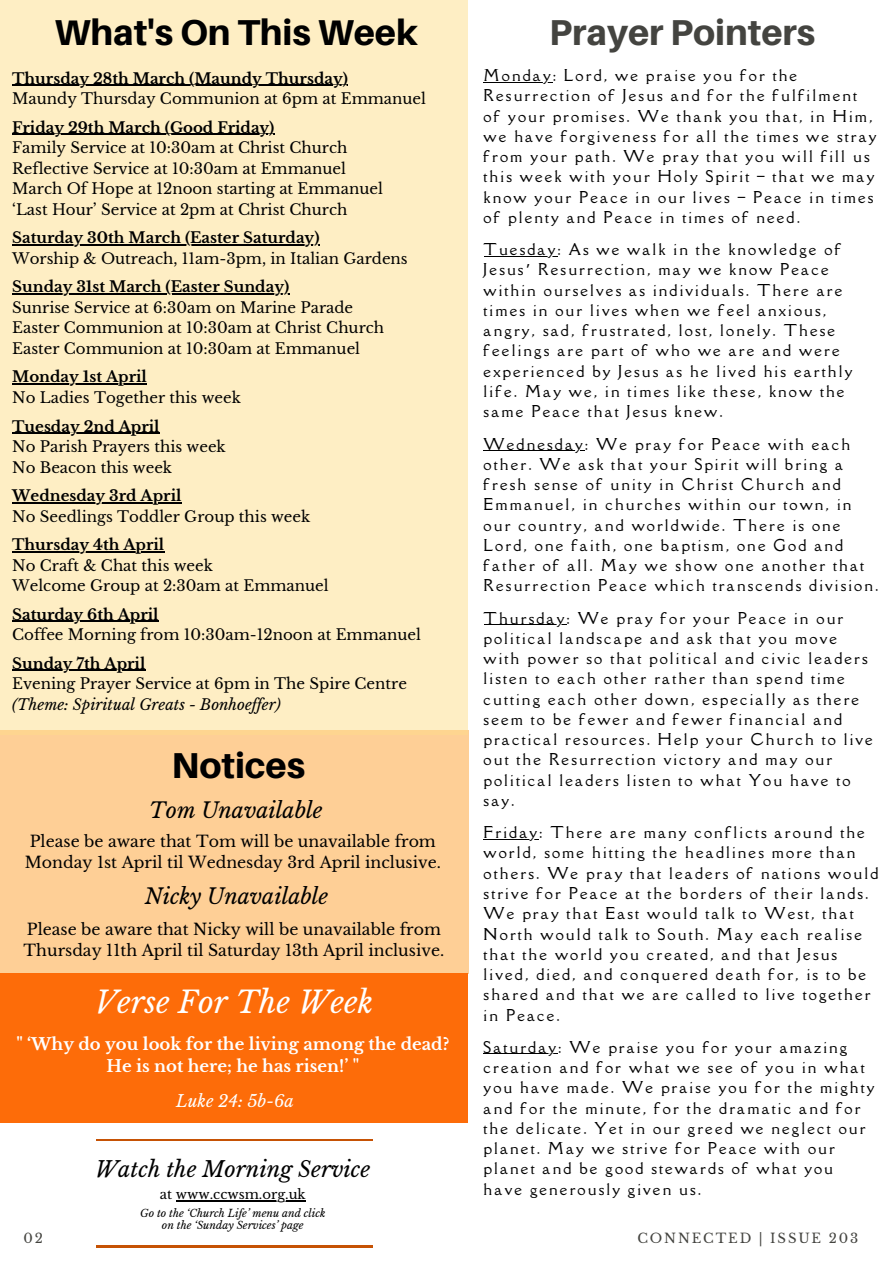
<style>
.page{position:relative;width:894px;height:1264px;background:#fff}
.page>*{position:absolute;margin:0;border:0;box-sizing:border-box;transform-origin:0 0}
.t1{font:800 36px "Aileron";color:#000}
.t2{font:800 36px "Aileron";color:#444440}
.t3{font:italic 30px "Libre Baskerville";color:#fff}
.t4{font:italic 21.6px "Libre Baskerville";color:#000}
.t5{font:italic 21.3px "Libre Baskerville";color:#000}
.t6{font:700 16.5px/22.5px "Libre Baskerville";color:#fff;text-align:center}
.t7{font:italic 16.5px "Libre Baskerville";color:#fff}
.t8{font:15.75px/21.3px "Libre Baskerville";color:#000}
.t9{font:15px/20.2px "Della Respira";letter-spacing:.14em;color:#000}
.t10{font:15px/20.5px "Libre Baskerville";color:#000}
.t11{font:13.2px "Libre Baskerville";letter-spacing:.14em;color:#444440}
.t12{font:13.2px "Libre Baskerville";color:#000}
.t13{font:italic 10.5px "Libre Baskerville";color:#000}
.s1{font-family:"Noto Sans Gurmukhi"}
.s2{font-weight:700}
.s3{font-style:italic}
</style>
<div class="page">
<div style="left:0;top:730px;width:468px;height:243px;background:#fecf96"></div>
<div style="left:0;top:973px;width:467px;height:150px;background:#fd6c09"></div>
<div style="left:0;top:0;width:467px;height:734px;background:#feeec4"></div>
<hr style="left:176px;top:1199px;width:130px;height:2px;background:#000">
<hr style="left:97px;top:1139px;width:276px;height:1px;background:#c65204">
<hr style="left:97px;top:1245px;width:276px;height:2px;background:#c65204">
<hr style="left:12px;top:85px;width:336px;height:1px;background:#000">
<hr style="left:12px;top:134px;width:262px;height:1px;background:#000">
<hr style="left:12px;top:244px;width:307px;height:1px;background:#000">
<hr style="left:12px;top:293px;width:277px;height:1px;background:#000">
<hr style="left:12px;top:383px;width:135px;height:1px;background:#000">
<hr style="left:12px;top:432px;width:147px;height:1px;background:#000">
<hr style="left:12px;top:502px;width:169px;height:1px;background:#000">
<hr style="left:12px;top:551px;width:152px;height:1px;background:#000">
<hr style="left:12px;top:620px;width:147px;height:1px;background:#000">
<hr style="left:12px;top:669px;width:133px;height:1px;background:#000">
<hr style="left:483px;top:82px;width:69px;height:1px;background:#000">
<hr style="left:483px;top:256px;width:74px;height:1px;background:#000">
<hr style="left:483px;top:450px;width:101px;height:1px;background:#000">
<hr style="left:483px;top:624px;width:83px;height:1px;background:#000">
<hr style="left:483px;top:839px;width:56px;height:1px;background:#000">
<hr style="left:483px;top:1053px;width:75px;height:1px;background:#000">
<h3 class="t2" style="left:549px;top:10px;width:267px">Prayer Pointers</h3>
<h5 class="t9" style="left:483px;top:65px;width:394px">Monday: Lord, we praise you for the Resurrection of Jesus and for the fulfilment of your promises. We thank you that, in Him, we have forgiveness for all the times we stray from your path. We pray that you will fill us this week with your Holy Spirit – that we may know your Peace in our lives – Peace in times of plenty and Peace in times of need.</h5>
<h2 class="t9" style="left:483px;top:239px;width:370px">Tuesday: As we walk in the knowledge of Jesus<span class="s1">’</span> Resurrection, may we know Peace within ourselves as individuals. There are times in our lives when we feel anxious, angry, sad, frustrated, lost, lonely. These feelings are part of who we are and were experienced by Jesus as he lived his earthly life. May we, in times like these, know the same Peace that Jesus knew.</h2>
<h4 class="t9" style="left:483px;top:433px;width:396px">Wednesday: We pray for Peace with each other. We ask that your Spirit will bring a fresh sense of unity in Christ Church and Emmanuel, in churches within our town, in our country, and worldwide. There is one Lord, one faith, one baptism, one God and father of all. May we show one another that Resurrection Peace which transcends division.</h4>
<h5 class="t9" style="left:483px;top:607px;width:390px">Thursday: We pray for your Peace in our political landscape and ask that you move with power so that political and civic leaders listen to each other rather than spend time cutting each other down, especially as there seem to be fewer and fewer financial and practical resources. Help your Church to live out the Resurrection victory and may our political leaders listen to what You have to say.</h5>
<h3 class="t9" style="left:483px;top:822px;width:396px">Friday: There are many conflicts around the world, some hitting the headlines more than others. We pray that leaders of nations would strive for Peace at the borders of their lands.<br>We pray that East would talk to West, that North would talk to South. May each realise that the world you created, and that Jesus lived, died, and conquered death for, is to be shared and that we are called to live together in Peace.</h3>
<p class="t9" style="left:483px;top:1036px;width:392px">Saturday: We praise you for your amazing creation and for what we see of you in what you have made. We praise you for the mighty and for the minute, for the dramatic and for the delicate. Yet in our greed we neglect our planet. May we strive for Peace with our planet and be good stewards of what you have generously given us.</p>
<h5 class="t1" style="left:54px;top:10px;width:365px">What's On This Week</h5>
<h5 class="t10" style="left:12px;top:68px;width:415px"><span class="s2">Thursday 28th March (Maundy Thursday)<br></span>Maundy Thursday Communion at 6pm at Emmanuel</h5>
<h5 class="t10" style="left:12px;top:117px;width:372px"><span class="s2">Friday 29th March (Good Friday)<br></span>Family Service at 10:30am at Christ Church Reflective Service at 10:30am at Emmanuel March Of Hope at 12noon starting at Emmanuel ‘Last Hour’ Service at 2pm at Christ Church</h5>
<h5 class="t10" style="left:12px;top:228px;width:397px"><span class="s2">Saturday 30th March (Easter Saturday)<br></span>Worship &amp; Outreach, 11am-3pm, in Italian Gardens</h5>
<h1 class="t10" style="left:12px;top:277px;width:373px"><span class="s2">Sunday 31st March (Easter Sunday)<br></span>Sunrise Service at 6:30am on Marine Parade Easter Communion at 10:30am at Christ Church Easter Communion at 10:30am at Emmanuel</h1>
<h1 class="t10" style="left:12px;top:367px;width:230px"><span class="s2">Monday 1st April<br></span>No Ladies Together this week</h1>
<h4 class="t10" style="left:12px;top:416px;width:215px"><span class="s2">Tuesday 2nd April<br></span>No Parish Prayers this week<br>No Beacon this week</h4>
<h4 class="t10" style="left:12px;top:485px;width:299px"><span class="s2">Wednesday 3rd April<br></span>No Seedlings Toddler Group this week</h4>
<h4 class="t10" style="left:12px;top:534px;width:318px"><span class="s2">Thursday 4th April<br></span>No Craft &amp; Chat this week<br>Welcome Group at 2:30am at Emmanuel</h4>
<h4 class="t10" style="left:12px;top:604px;width:410px"><span class="s2">Saturday 6th April<br></span>Coffee Morning from 10:30am-12noon at Emmanuel</h4>
<h4 class="t10" style="left:12px;top:653px;width:396px"><span class="s2">Sunday 7th April<br></span>Evening Prayer Service at 6pm in The Spire Centre <span class="s3">(Theme: Spiritual Greats - Bonhoef er)</span></h4>
<h4 class="t1" style="left:171px;top:742px;width:135px">Notices</h4>
<h6 class="t5" style="left:149px;top:797px;width:175px">Tom Unavailable</h6>
<p class="t8" style="left:25px;top:830px;width:417px;text-align:center">Please be aware that Tom will be unavailable from<br>Monday 1st April til Wednesday 3rd April inclusive.</p>
<h1 class="t5" style="left:145px;top:883px;width:185px">Nicky Unavailable</h1>
<h5 class="t8" style="left:24px;top:918px;width:422px">Please be aware that Nicky will be unavailable from<br>Thursday 11th April til Saturday 13th April inclusive.</h5>
<h3 class="t3" style="left:95px;top:983px;width:280px">Verse For The Week</h3>
<p class="t6" style="left:16px;top:1032px;width:434px">" ‘Why do you look for the living among the dead?<br>He is not here; he has risen!’ "</p>
<p class="t7" style="left:176px;top:1090px;width:119px">Luke 24: 5b-6a</p>
<h5 class="t4" style="left:95px;top:1155px;width:276px">Watch the Morning Service</h5>
<h5 class="t12" style="left:160px;top:1186px;width:147px">at www.ccwsm.org.uk</h5>
<h5 class="t13" style="left:140px;top:1206px;width:187px">Go to the ‘Church Life’ menu and click</h5>
<h5 class="t13" style="left:162px;top:1218px;width:143px">on the ‘Sunday Services’ page</h5>
<h5 class="t11" style="left:24px;top:1230px;width:21px">02</h5>
<h5 class="t11" style="left:637px;top:1230px;width:222px">CONNECTED | ISSUE 203</h5>
</div>
